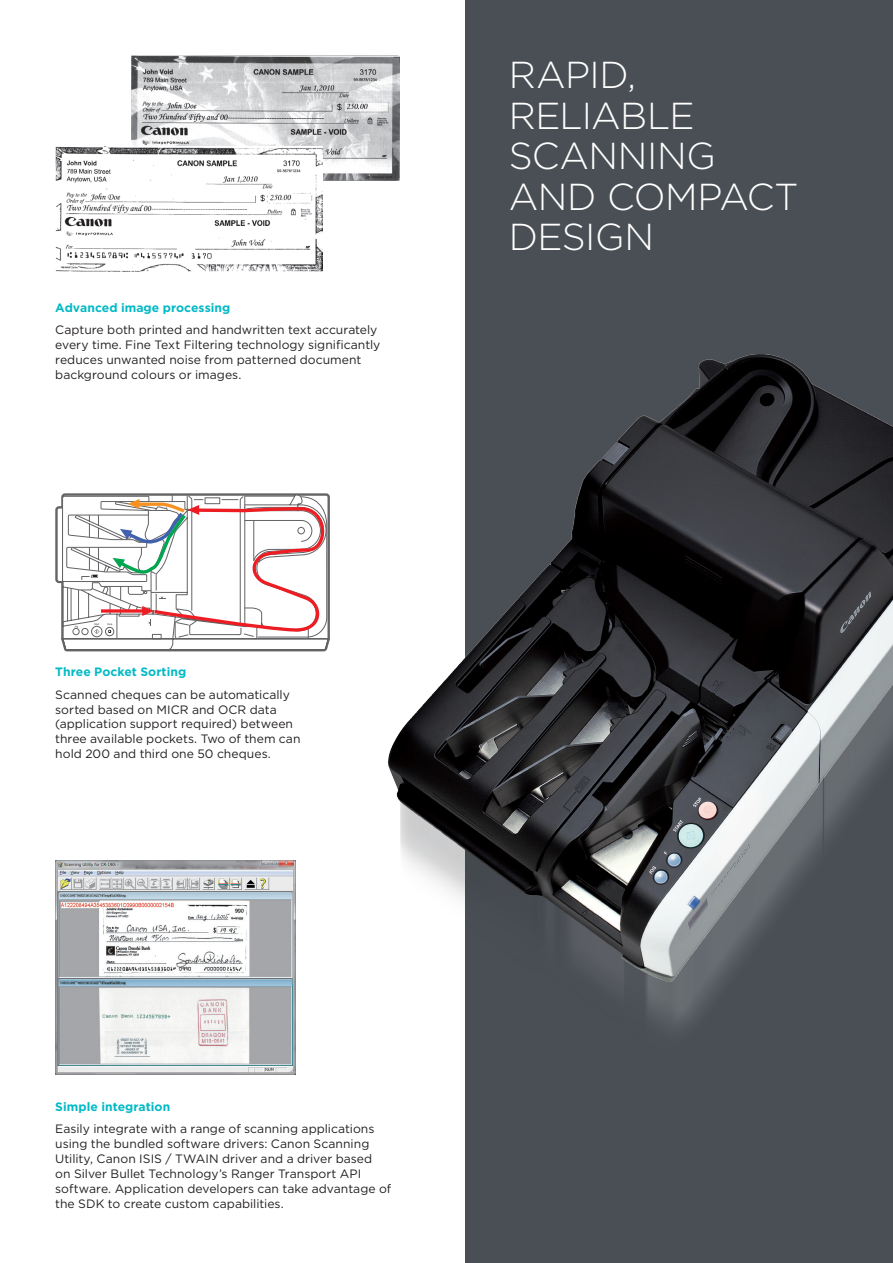
<style>
.page{position:relative;width:893px;height:1263px;background:#fff}
.page>*{position:absolute;margin:0;border:0;box-sizing:border-box;transform-origin:0 0}
.COVER_HEADER_SMALL{font:300 37.5px/40.5px "Gotham";letter-spacing:-.015em;color:#fff}
.BODY_BULLETS{font:12.15px/14.9px "Gotham";color:#231f20}
.BODY_BULLETS-2{font:700 12.15px "Gotham";letter-spacing:.005em;color:#03bac6}
</style>
<div class="page">
<div style="left:466px;top:0;width:427px;height:1263px;background:#4a4f55"></div>
<img style="left:388px;top:302px;width:505px;height:757px">
<img style="left:131px;top:55px;width:268px;height:125px">
<img style="left:56px;top:146px;width:267px;height:125px">
<svg style="left:55px;top:493px;width:275px;height:158px"></svg>
<img style="left:55px;top:860px;width:240px;height:215px">
<p class="BODY_BULLETS-2" style="left:55px;top:299px;width:177px">Advanced image processing</p>
<p class="BODY_BULLETS" style="left:55px;top:322px;width:327px">Capture both printed and handwritten text accurately every time. Fine Text Filtering technology significantly reduces unwanted noise from patterned document background colours or images.</p>
<p class="BODY_BULLETS-2" style="left:55px;top:664px;width:133px">Three Pocket Sorting</p>
<p class="BODY_BULLETS" style="left:55px;top:687px;width:247px">Scanned cheques can be automatically sorted based on MICR and OCR data (application support required) between three available pockets. Two of them can hold 200 and third one 50 cheques.</p>
<p class="COVER_HEADER_SMALL" style="left:509px;top:54px;width:291px">RAPID,<br>RELIABLE<br>SCANNING<br>AND COMPACT<br>DESIGN</p>
<p class="BODY_BULLETS-2" style="left:55px;top:1098px;width:117px">Simple integration</p>
<p class="BODY_BULLETS" style="left:55px;top:1121px;width:337px">Easily integrate with a range of scanning applications using the bundled software drivers: Canon Scanning Utility, Canon ISIS / TWAIN driver and a driver based<br>on Silver Bullet Technology’s Ranger Transport API software. Application developers can take advantage of the SDK to create custom capabilities.</p>
</div>
